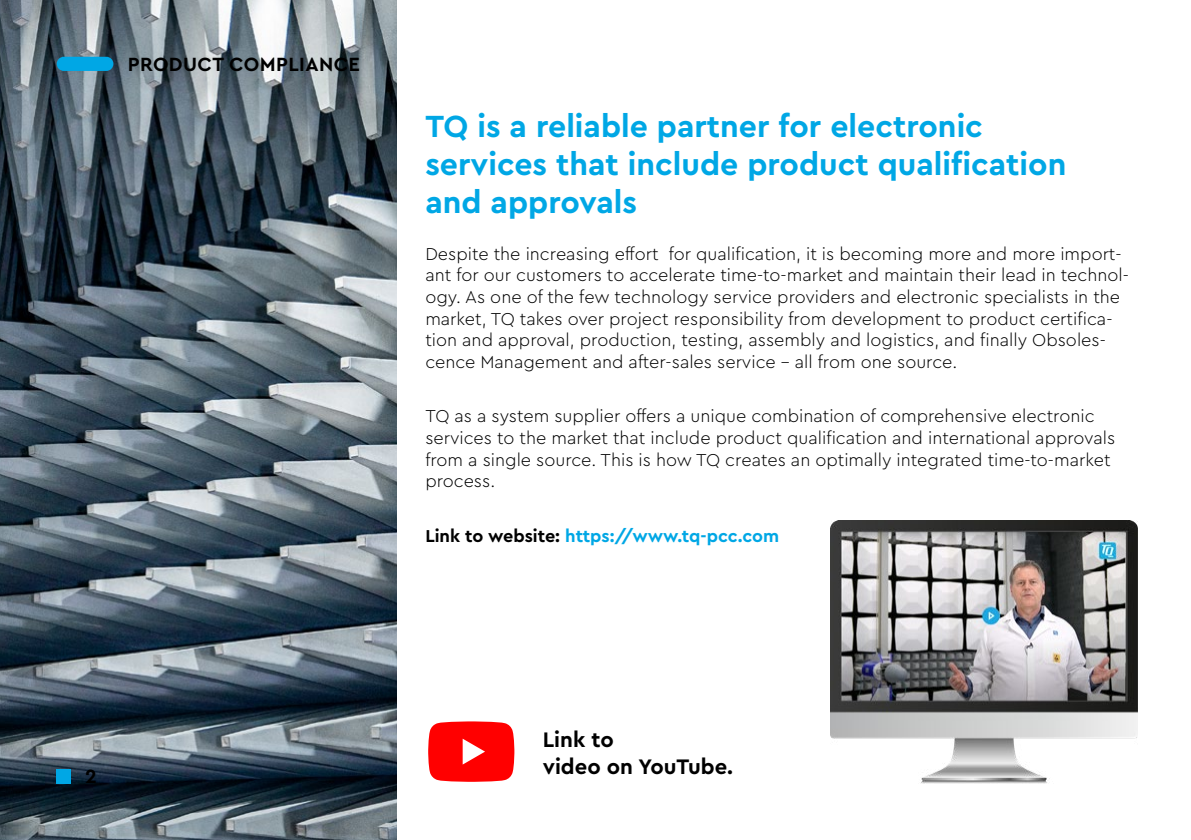
<style>
.page{position:relative;width:1191px;height:840px;background:#fff}
.page>*{position:absolute;margin:0;border:0;box-sizing:border-box;transform-origin:0 0}
.t1{font:700 32px/38.4px "TQPRO";color:#00a7e5}
.t2{font:700 22px/27.6px "TQPRO";color:#000}
.t3{font:700 20px "TQPRO";letter-spacing:.02em;color:#000}
.t4{font:300 18px/21.6px "TQPRO";color:#000}
.t5{font:700 18px "TQPRO";color:#00a7e5}
.s1{color:#000}
</style>
<div class="page">
<img style="left:0;top:0;width:397px;height:839px">
<img style="left:830px;top:520px;width:307px;height:262px">
<svg style="left:428px;top:721px;width:86px;height:60px;background:#ff1d1d"></svg>
<div style="left:57px;top:768px;width:14px;height:14px;background:#00a7e5"></div>
<div style="left:57px;top:57px;width:56px;height:14px;background:#00a7e5;border-radius:7px"></div>
<p class="t3" style="left:128px;top:51px;width:234px">PRODUCT COMPLIANCE</p>
<h1 class="t1" style="left:425px;top:105px;width:642px">TQ is a reliable partner for electronic services that include product qualification and approvals</h1>
<p class="t4" style="left:425px;top:242px;width:705px">Despite the increasing effort for qualification, it is becoming more and more import&shy;ant for our customers to accelerate time-to-market and maintain their lead in technol&shy;ogy. As one of the few technology service providers and electronic specialists in the market, TQ takes over project responsibility from development to product certifica&shy;tion and approval, production, testing, assembly and logistics, and finally Obsoles&shy;cence Management and after-sales service – all from one source.</p>
<p class="t4" style="left:425px;top:404px;width:691px">TQ as a system supplier offers a unique combination of comprehensive electronic services to the market that include product qualification and international approvals from a single source. This is how TQ creates an optimally integrated time-to-market process.</p>
<p class="t5" style="left:425px;top:523px;width:355px"><span class="s1">Link to website:</span> https://www.tq-pcc.com</p>
<p class="t3" style="left:85px;top:762px;width:13px">2</p>
<p class="t2" style="left:543px;top:724px;width:192px">Link to<br>video on YouTube.</p>
</div>
